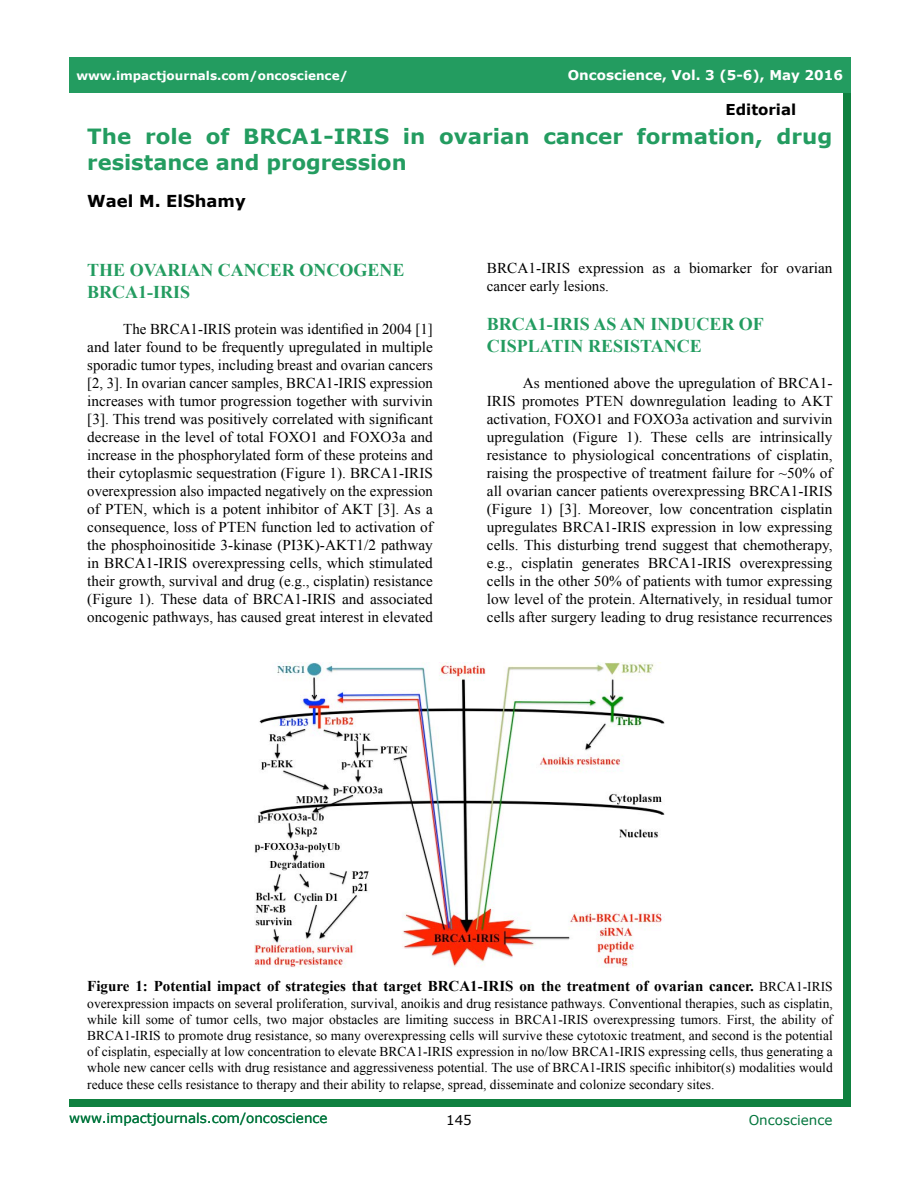
<style>
.page{position:relative;width:918px;height:1188px;background:#fff}
.page>*{position:absolute;margin:0;border:0;box-sizing:border-box;transform-origin:0 0}
.t1{font:700 21px/25.2px "Verdana";color:#239c60}
.t2{font:700 18px/21.6px "Times New Roman";color:#239c60}
.t3{font:700 16.5px "Verdana";color:#000}
.t4{font:15px/18px "Times New Roman";color:#000;text-align:justify}
.t5{font:700 15px "Times New Roman";color:#000}
.t6{font:700 15px "Verdana";color:#fff}
.t7{font:700 15px "Verdana";color:#000}
.t8{font:13.5px/16.2px "Times New Roman";color:#000;text-align:justify}
.t9{font:13.5px "Verdana";color:#00753c}
.t10{font:700 13.5px "Verdana";color:#fff}
.t11{font:13.5px "Verdana";color:#000}
.t12{font:700 12px "Verdana";color:#fff}
.s1{font-weight:400;font-size:13.5px}
</style>
<div class="page">
<div style="left:843px;top:57px;width:7px;height:1048px;background:#0f8140"></div>
<div style="left:69px;top:1099px;width:781px;height:8px;background:#0f8140"></div>
<div style="left:69px;top:57px;width:781px;height:36px;background:#239c60"></div>
<img style="left:254px;top:663px;width:410px;height:304px">
<p class="t6" style="left:537px;top:65px;width:307px">Oncoscience, Vol. 3 (5-6), May 2016</p>
<p class="t12" style="left:76px;top:67px;width:273px">www.impactjournals.com/oncoscience/</p>
<p class="t10" style="left:568px;top:66px;width:277px">Oncoscience, Vol. 3 (5-6), May 2016</p>
<p class="t7" style="left:726px;top:99px;width:72px">Editorial</p>
<h1 class="t1" style="left:87px;top:124px;width:747px">The role of BRCA1-IRIS in ovarian cancer formation, drug resistance and progression</h1>
<p class="t3" style="left:87px;top:190px;width:160px">Wael M. ElShamy</p>
<p class="t2" style="left:87px;top:259px;width:319px">THE OVARIAN CANCER ONCOGENE<br>BRCA1-IRIS</p>
<p class="t4" style="left:87px;top:320px;width:347px;text-indent:36px">The BRCA1-IRIS protein was identified in 2004 [1] and later found to be frequently upregulated in multiple sporadic tumor types, including breast and ovarian cancers [2, 3]. In ovarian cancer samples, BRCA1-IRIS expression increases with tumor progression together with survivin [3]. This trend was positively correlated with significant decrease in the level of total FOXO1 and FOXO3a and increase in the phosphorylated form of these proteins and their cytoplasmic sequestration (Figure 1). BRCA1-IRIS overexpression also impacted negatively on the expression of PTEN, which is a potent inhibitor of AKT [3]. As a consequence, loss of PTEN function led to activation of the phosphoinositide 3-kinase (PI3K)-AKT1/2 pathway in BRCA1-IRIS overexpressing cells, which stimulated their growth, survival and drug (e.g., cisplatin) resistance (Figure 1). These data of BRCA1-IRIS and associated oncogenic pathways, has caused great interest in elevated</p>
<p class="t4" style="left:487px;top:258px;width:347px">BRCA1-IRIS expression as a biomarker for ovarian cancer early lesions.</p>
<p class="t2" style="left:487px;top:313px;width:279px">BRCA1-IRIS AS AN INDUCER OF<br>CISPLATIN RESISTANCE</p>
<p class="t4" style="left:487px;top:374px;width:347px;text-indent:36px">As mentioned above the upregulation of BRCA1- IRIS promotes PTEN downregulation leading to AKT activation, FOXO1 and FOXO3a activation and survivin upregulation (Figure 1). These cells are intrinsically resistance to physiological concentrations of cisplatin, raising the prospective of treatment failure for ~50% of all ovarian cancer patients overexpressing BRCA1-IRIS (Figure 1) [3]. Moreover, low concentration cisplatin upregulates BRCA1-IRIS expression in low expressing cells. This disturbing trend suggest that chemotherapy, e.g., cisplatin generates BRCA1-IRIS overexpressing cells in the other 50% of patients with tumor expressing low level of the protein. Alternatively, in residual tumor cells after surgery leading to drug resistance recurrences</p>
<p class="t5" style="left:87px;top:976px;width:747px">Figure 1: Potential impact of strategies that target BRCA1-IRIS on the treatment of ovarian cancer. <span class="s1">BRCA1-IRIS</span></p>
<p class="t8" style="left:87px;top:995px;width:747px">overexpression impacts on several proliferation, survival, anoikis and drug resistance pathways. Conventional therapies, such as cisplatin, while kill some of tumor cells, two major obstacles are limiting success in BRCA1-IRIS overexpressing tumors. First, the ability of BRCA1-IRIS to promote drug resistance, so many overexpressing cells will survive these cytotoxic treatment, and second is the potential of cisplatin, especially at low concentration to elevate BRCA1-IRIS expression in no/low BRCA1-IRIS expressing cells, thus generating a whole new cancer cells with drug resistance and aggressiveness potential. The use of BRCA1-IRIS specific inhibitor(s) modalities would reduce these cells resistance to therapy and their ability to relapse, spread, disseminate and colonize secondary sites.</p>
<p class="t9" style="left:69px;top:1109px;width:260px">www.impactjournals.com/oncoscience</p>
<p class="t9" style="left:749px;top:1111px;width:85px">Oncoscience</p>
<p class="t11" style="left:446px;top:1111px;width:27px">145</p>
</div>
